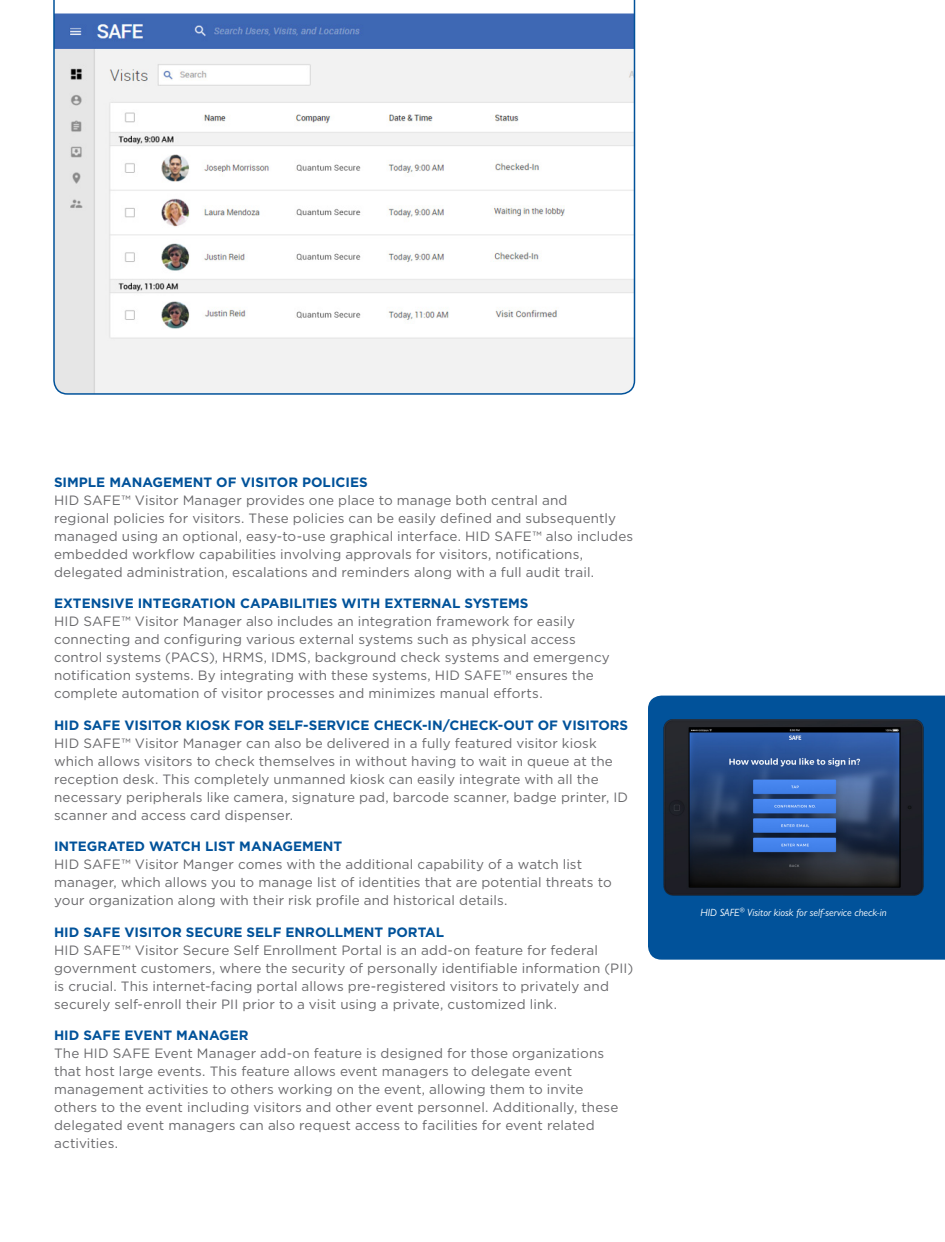
<style>
.page{position:relative;width:945px;height:1242px;background:#fff}
.page>*{position:absolute;margin:0;border:0;box-sizing:border-box;transform-origin:0 0}
.Body_paragraph{font:13.5px/18px "Gotham";letter-spacing:.01em;color:#69696c}
.Body_paragraph-2{font:700 13.5px "Gotham";color:#01529a}
.t1{font:italic 10.5px "Gill Sans MT Pro";color:#fff}
</style>
<div class="page">
<svg style="left:53px;top:0;width:583px;height:395px"></svg>
<div style="left:648px;top:696px;width:297px;height:264px;background:#01529a"></div>
<img style="left:661px;top:716px;width:265px;height:181px">
<p class="Body_paragraph-2" style="left:54px;top:473px;width:315px">SIMPLE MANAGEMENT OF VISITOR POLICIES</p>
<p class="Body_paragraph" style="left:54px;top:491px;width:581px">HID SAFE™ Visitor Manager provides one place to manage both central and<br>regional policies for visitors. These policies can be easily defined and subsequently managed using an optional, easy-to-use graphical interface. HID SAFE™ also includes embedded workflow capabilities involving approvals for visitors, notifications, delegated administration, escalations and reminders along with a full audit trail.</p>
<p class="Body_paragraph-2" style="left:54px;top:594px;width:476px">EXTENSIVE INTEGRATION CAPABILITIES WITH EXTERNAL SYSTEMS</p>
<p class="Body_paragraph" style="left:54px;top:612px;width:557px">HID SAFE™ Visitor Manager also includes an integration framework for easily connecting and configuring various external systems such as physical access control systems (PACS), HRMS, IDMS, background check systems and emergency notification systems. By integrating with these systems, HID SAFE™ ensures the complete automation of visitor processes and minimizes manual efforts.</p>
<p class="Body_paragraph-2" style="left:54px;top:716px;width:576px">HID SAFE VISITOR KIOSK FOR SELF-SERVICE CHECK-IN/CHECK-OUT OF VISITORS</p>
<p class="Body_paragraph" style="left:54px;top:734px;width:576px">HID SAFE™ Visitor Manager can also be delivered in a fully featured visitor kiosk which allows visitors to check themselves in without having to wait in queue at the reception desk. This completely unmanned kiosk can easily integrate with all the necessary peripherals like camera, signature pad, barcode scanner, badge printer, ID scanner and access card dispenser.</p>
<p class="Body_paragraph-2" style="left:54px;top:837px;width:290px">INTEGRATED WATCH LIST MANAGEMENT</p>
<p class="Body_paragraph" style="left:54px;top:855px;width:559px">HID SAFE™ Visitor Manger comes with the additional capability of a watch list manager, which allows you to manage list of identities that are potential threats to your organization along with their risk profile and historical details.</p>
<p class="Body_paragraph-2" style="left:54px;top:923px;width:392px">HID SAFE VISITOR SECURE SELF ENROLLMENT PORTAL</p>
<p class="Body_paragraph" style="left:54px;top:941px;width:581px">HID SAFE™ Visitor Secure Self Enrollment Portal is an add-on feature for federal government customers, where the security of personally identifiable information (PII) is crucial. This internet-facing portal allows pre-registered visitors to privately and securely self-enroll their PII prior to a visit using a private, customized link.</p>
<p class="Body_paragraph-2" style="left:54px;top:1026px;width:196px">HID SAFE EVENT MANAGER</p>
<p class="Body_paragraph" style="left:54px;top:1044px;width:566px">The HID SAFE Event Manager add-on feature is designed for those organizations that host large events. This feature allows event managers to delegate event management activities to others working on the event, allowing them to invite others to the event including visitors and other event personnel. Additionally, these delegated event managers can also request access to facilities for event related activities.</p>
<p class="t1" style="left:700px;top:906px;width:188px">HID SAFE<sup>®</sup> Visitor kiosk for self-service check-in</p>
</div>
